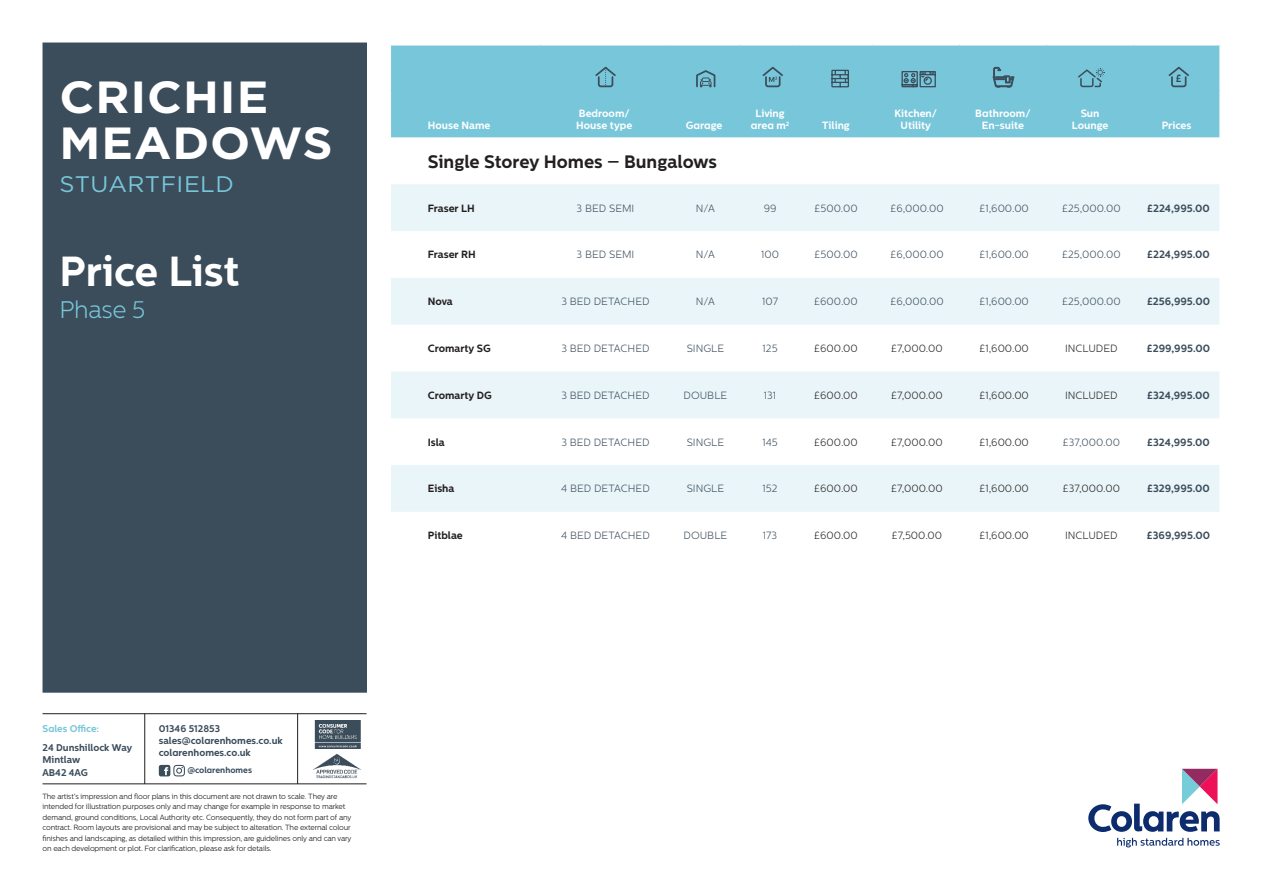
<style>
.page{position:relative;width:1263px;height:893px;background:#fff}
.page>*{position:absolute;margin:0;border:0;box-sizing:border-box;transform-origin:0 0}
.HOUSE_NAME_CAPS{font:700 45px "Gotham";letter-spacing:.02em;color:#fff;scale:1.05 1}
.t1{font:700 42px "Centrale Sans";color:#fff}
.Body_copy{font:300 24px "Centrale Sans";letter-spacing:-.02em;color:#78c6da}
.t2{font:22.5px "Gotham";letter-spacing:.02em;color:#78c6da;scale:1.05 1}
.t3{font:700 18px "Centrale Sans";color:#231f20}
.t4{font:300 10.5px "Centrale Sans";color:#3b4c5b}
.t5{font:300 10.5px "Centrale Sans";color:#231f20}
.t6{font:700 10.5px/12px "Centrale Sans";color:#fff;text-align:center}
.t7{font:700 10.5px "Centrale Sans";color:#3b4c5b}
.t8{font:700 10.5px "Centrale Sans";color:#231f20}
.t9{font:700 9.75px/12px "Centrale Sans";color:#3b4c5b}
.t10{font:700 9.75px "Centrale Sans";color:#78c6da}
.t11{font:700 8.55px "Centrale Sans";color:#3b4c5b}
.t12{font:300 7.5px/10.5px "Centrale Sans";letter-spacing:-.02em;color:#040503}
</style>
<div class="page">
<div style="left:391px;top:46px;width:828px;height:92px;background:#78c6da"></div>
<svg style="left:391px;top:184px;width:828px;height:328px;fill:#e9f5f8"></svg>
<div style="left:43px;top:43px;width:324px;height:650px;background:#3b4c5b"></div>
<svg style="left:1117px;top:838px;width:103px;height:9px"></svg>
<svg style="left:1088px;top:769px;width:131px;height:63px"></svg>
<svg style="left:1077px;top:68px;width:27px;height:20px"></svg>
<svg style="left:695px;top:69px;width:21px;height:19px"></svg>
<svg style="left:761px;top:65px;width:24px;height:23px"></svg>
<svg style="left:594px;top:65px;width:23px;height:23px"></svg>
<svg style="left:901px;top:70px;width:35px;height:18px"></svg>
<svg style="left:831px;top:69px;width:19px;height:19px"></svg>
<svg style="left:993px;top:67px;width:21px;height:21px"></svg>
<svg style="left:1167px;top:65px;width:24px;height:23px"></svg>
<hr style="left:43px;top:784px;width:324px;height:1px;background:#231f20">
<hr style="left:43px;top:713px;width:324px;height:1px;background:#231f20">
<img style="left:314px;top:720px;width:47px;height:28px">
<img style="left:313px;top:753px;width:49px;height:26px">
<hr style="left:297px;top:713px;width:1px;height:71px;background:#231f20">
<svg style="left:159px;top:765px;width:26px;height:11px"></svg>
<hr style="left:144px;top:713px;width:1px;height:71px;background:#231f20">
<p class="HOUSE_NAME_CAPS" style="left:60px;top:67px;width:200px">CRICHIE</p>
<p class="HOUSE_NAME_CAPS" style="left:60px;top:113px;width:262px">MEADOWS</p>
<p class="t2" style="left:60px;top:170px;width:168px">STUARTFIELD</p>
<p class="t1" style="left:60px;top:246px;width:182px">Price List</p>
<p class="Body_copy" style="left:60px;top:296px;width:87px">Phase 5</p>
<p class="t10" style="left:43px;top:723px;width:58px">Sales Office:</p>
<p class="t9" style="left:43px;top:741px;width:91px">24 Dunshillock Way</p>
<p class="t9" style="left:43px;top:754px;width:39px">Mintlaw</p>
<p class="t9" style="left:43px;top:766px;width:47px">AB42 4AG</p>
<h3 class="t9" style="left:159px;top:722px;width:126px">01346 512853 sales@colarenhomes.co.uk colarenhomes.co.uk</h3>
<p class="t12" style="left:43px;top:791px;width:310px">The artist’s impression and floor plans in this document are not drawn to scale. They are intended for illustration purposes only and may change for example in response to market demand, ground conditions, Local Authority etc. Consequently, they do not form part of any contract. Room layouts are provisional and may be subject to alteration. The external colour finishes and landscaping, as detailed within this impression, are guidelines only and can vary on each development or plot. For clarification, please ask for details.</p>
<p class="t11" style="left:187px;top:765px;width:66px">@colarenhomes</p>
<p class="t6" style="left:428px;top:119px;width:64px">House Name</p>
<p class="t6" style="left:576px;top:107px;width:57px;text-align:left">Bedroom/<br>House type</p>
<p class="t6" style="left:686px;top:119px;width:38px">Garage</p>
<p class="t6" style="left:751px;top:107px;width:40px">Living area m<sup>2</sup></p>
<p class="t6" style="left:822px;top:119px;width:29px">Tiling</p>
<p class="t7" style="left:1176px;top:72px;width:7px">£</p>
<p class="t6" style="left:894px;top:107px;width:44px">Kitchen/</p>
<p class="t6" style="left:900px;top:119px;width:32px">Utility</p>
<p class="t6" style="left:975px;top:107px;width:57px">Bathroom/<br>En-suite</p>
<p class="t6" style="left:1072px;top:107px;width:38px">Sun<br>Lounge</p>
<p class="t6" style="left:1162px;top:119px;width:31px">Prices</p>
<p class="t3" style="left:428px;top:151px;width:291px">Single Storey Homes – Bungalows</p>
<p class="t8" style="left:428px;top:202px;width:48px">Fraser LH</p>
<p class="t4" style="left:577px;top:202px;width:59px">3 BED SEMI</p>
<p class="t4" style="left:696px;top:202px;width:21px">N/A</p>
<p class="t4" style="left:764px;top:202px;width:14px">99</p>
<p class="t4" style="left:814px;top:202px;width:45px">£500.00</p>
<p class="t4" style="left:890px;top:202px;width:55px">£6,000.00</p>
<p class="t4" style="left:979px;top:202px;width:51px">£1,600.00</p>
<p class="t4" style="left:1062px;top:202px;width:60px">£25,000.00</p>
<p class="t7" style="left:1147px;top:202px;width:64px">£224,995.00</p>
<p class="t8" style="left:428px;top:249px;width:50px">Fraser RH</p>
<p class="t4" style="left:577px;top:249px;width:59px">3 BED SEMI</p>
<p class="t4" style="left:696px;top:249px;width:21px">N/A</p>
<p class="t4" style="left:761px;top:249px;width:19px">100</p>
<p class="t4" style="left:814px;top:249px;width:45px">£500.00</p>
<p class="t4" style="left:890px;top:249px;width:55px">£6,000.00</p>
<p class="t4" style="left:979px;top:249px;width:51px">£1,600.00</p>
<p class="t4" style="left:1062px;top:249px;width:60px">£25,000.00</p>
<p class="t7" style="left:1147px;top:249px;width:64px">£224,995.00</p>
<p class="t8" style="left:428px;top:295px;width:27px">Nova</p>
<p class="t4" style="left:561px;top:296px;width:90px">3 BED DETACHED</p>
<p class="t4" style="left:696px;top:296px;width:21px">N/A</p>
<p class="t4" style="left:762px;top:296px;width:17px">107</p>
<p class="t4" style="left:814px;top:296px;width:45px">£600.00</p>
<p class="t4" style="left:890px;top:296px;width:55px">£6,000.00</p>
<p class="t4" style="left:979px;top:296px;width:51px">£1,600.00</p>
<p class="t4" style="left:1062px;top:296px;width:60px">£25,000.00</p>
<p class="t7" style="left:1147px;top:295px;width:65px">£256,995.00</p>
<p class="t8" style="left:428px;top:342px;width:65px">Cromarty SG</p>
<p class="t4" style="left:561px;top:342px;width:90px">3 BED DETACHED</p>
<p class="t4" style="left:687px;top:342px;width:39px">SINGLE</p>
<p class="t4" style="left:763px;top:342px;width:17px">125</p>
<p class="t5" style="left:814px;top:342px;width:45px">£600.00</p>
<p class="t5" style="left:891px;top:342px;width:53px">£7,000.00</p>
<p class="t5" style="left:979px;top:342px;width:51px">£1,600.00</p>
<p class="t5" style="left:1065px;top:342px;width:54px">INCLUDED</p>
<p class="t7" style="left:1147px;top:342px;width:65px">£299,995.00</p>
<p class="t8" style="left:428px;top:389px;width:66px">Cromarty DG</p>
<p class="t4" style="left:561px;top:389px;width:90px">3 BED DETACHED</p>
<p class="t4" style="left:684px;top:389px;width:45px">DOUBLE</p>
<p class="t4" style="left:764px;top:389px;width:14px">131</p>
<p class="t5" style="left:814px;top:389px;width:45px">£600.00</p>
<p class="t5" style="left:891px;top:389px;width:53px">£7,000.00</p>
<p class="t5" style="left:979px;top:389px;width:51px">£1,600.00</p>
<p class="t5" style="left:1065px;top:389px;width:54px">INCLUDED</p>
<p class="t7" style="left:1147px;top:389px;width:64px">£324,995.00</p>
<p class="t8" style="left:428px;top:436px;width:18px">Isla</p>
<p class="t4" style="left:561px;top:436px;width:90px">3 BED DETACHED</p>
<p class="t4" style="left:687px;top:436px;width:39px">SINGLE</p>
<p class="t4" style="left:762px;top:436px;width:17px">145</p>
<p class="t5" style="left:814px;top:436px;width:45px">£600.00</p>
<p class="t5" style="left:891px;top:436px;width:53px">£7,000.00</p>
<p class="t5" style="left:979px;top:436px;width:51px">£1,600.00</p>
<p class="t4" style="left:1063px;top:436px;width:59px">£37,000.00</p>
<p class="t7" style="left:1147px;top:436px;width:64px">£324,995.00</p>
<p class="t8" style="left:428px;top:482px;width:28px">Eisha</p>
<p class="t4" style="left:561px;top:483px;width:90px">4 BED DETACHED</p>
<p class="t4" style="left:687px;top:483px;width:39px">SINGLE</p>
<p class="t4" style="left:763px;top:483px;width:17px">152</p>
<p class="t5" style="left:814px;top:483px;width:45px">£600.00</p>
<p class="t5" style="left:891px;top:483px;width:53px">£7,000.00</p>
<p class="t5" style="left:979px;top:483px;width:51px">£1,600.00</p>
<p class="t5" style="left:1063px;top:483px;width:59px">£37,000.00</p>
<p class="t7" style="left:1147px;top:482px;width:64px">£329,995.00</p>
<p class="t8" style="left:428px;top:529px;width:36px">Pitblae</p>
<p class="t4" style="left:561px;top:530px;width:90px">4 BED DETACHED</p>
<p class="t4" style="left:684px;top:530px;width:45px">DOUBLE</p>
<p class="t4" style="left:763px;top:530px;width:16px">173</p>
<p class="t5" style="left:814px;top:530px;width:45px">£600.00</p>
<p class="t5" style="left:892px;top:530px;width:52px">£7,500.00</p>
<p class="t5" style="left:979px;top:530px;width:51px">£1,600.00</p>
<p class="t5" style="left:1065px;top:530px;width:54px">INCLUDED</p>
<p class="t7" style="left:1147px;top:529px;width:65px">£369,995.00</p>
</div>
